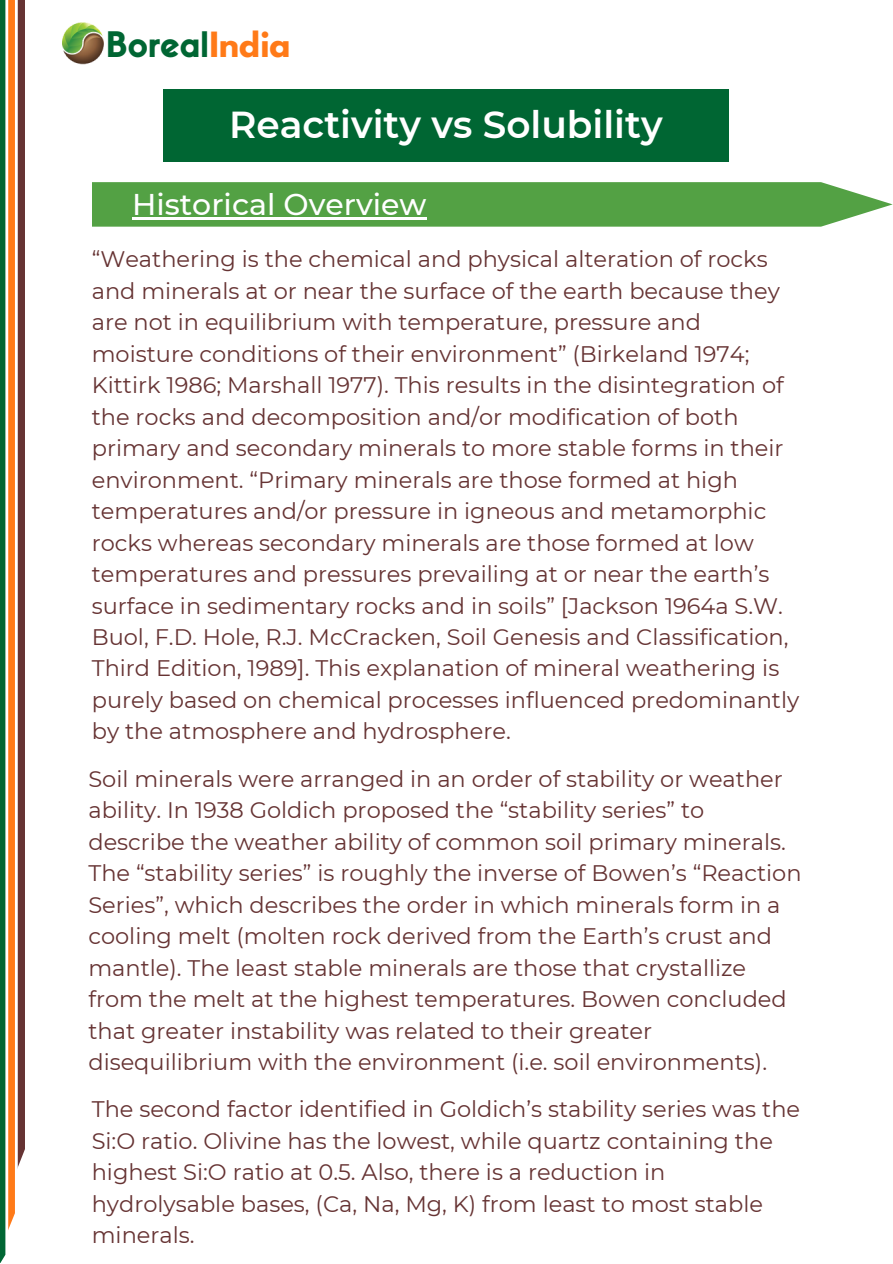
<style>
.page{position:relative;width:893px;height:1264px;background:#fff}
.page>*{position:absolute;margin:0;border:0;box-sizing:border-box;transform-origin:0 0}
.t1{font:600 37.5px "Montserrat";color:#fff}
.t2{font:34.5px "Sifonn Basic";color:#063}
.t3{font:700 30.75px "League Spartan";color:#ff7a18}
.t4{font:500 30px "Montserrat";color:#fff}
.t5{font:22.5px/31.5px "Montserrat";color:#633}
</style>
<div class="page">
<img style="left:62px;top:22px;width:42px;height:43px">
<div style="left:163px;top:89px;width:565px;height:73px;background:#063"></div>
<div style="left:0;top:0;width:25px;height:1198px;background:#633"></div>
<div style="left:12px;top:0;width:6px;height:1262px;background:#fff"></div>
<svg style="left:8px;top:0;width:7px;height:1230px;background:#ff7f22"></svg>
<svg style="left:5px;top:0;width:3px;height:1256px;background:#dceae3"></svg>
<div style="left:0;top:0;width:5px;height:1262px;background:#063"></div>
<svg style="left:92px;top:182px;width:800px;height:45px;background:#5da64f"></svg>
<hr style="left:132px;top:217px;width:294px;height:2px;background:#fff">
<p class="t2" style="left:106px;top:31px;width:104px">Boreal</p>
<p class="t3" style="left:209px;top:29px;width:83px">India</p>
<p class="t1" style="left:229px;top:102px;width:435px">Reactivity vs Solubility</p>
<p class="t4" style="left:132px;top:186px;width:296px">Historical Overview</p>
<p class="t5" style="left:92px;top:243px;width:709px">“Weathering is the chemical and physical alteration of rocks and minerals at or near the surface of the earth because they are not in equilibrium with temperature, pressure and moisture conditions of their environment” (Birkeland 1974; Kittirk 1986; Marshall 1977). This results in the disintegration of the rocks and decomposition and/or modification of both primary and secondary minerals to more stable forms in their environment. “Primary minerals are those formed at high temperatures and/or pressure in igneous and metamorphic rocks whereas secondary minerals are those formed at low temperatures and pressures prevailing at or near the earth’s surface in sedimentary rocks and in soils” [Jackson 1964a S.W.<br>Buol, F.D. Hole, R.J. McCracken, Soil Genesis and Classification, Third Edition, 1989]. This explanation of mineral weathering is purely based on chemical processes influenced predominantly by the atmosphere and hydrosphere.</p>
<p class="t5" style="left:88px;top:762px;width:714px">Soil minerals were arranged in an order of stability or weather ability. In 1938 Goldich proposed the “stability series” to describe the weather ability of common soil primary minerals.<br>The “stability series” is roughly the inverse of Bowen’s “Reaction Series”, which describes the order in which minerals form in a cooling melt (molten rock derived from the Earth’s crust and mantle). The least stable minerals are those that crystallize from the melt at the highest temperatures. Bowen concluded that greater instability was related to their greater disequilibrium with the environment (i.e. soil environments).</p>
<p class="t5" style="left:92px;top:1093px;width:709px">The second factor identified in Goldich’s stability series was the Si:O ratio. Olivine has the lowest, while quartz containing the highest Si:O ratio at 0.5. Also, there is a reduction in hydrolysable bases, (Ca, Na, Mg, K) from least to most stable minerals.</p>
</div>
